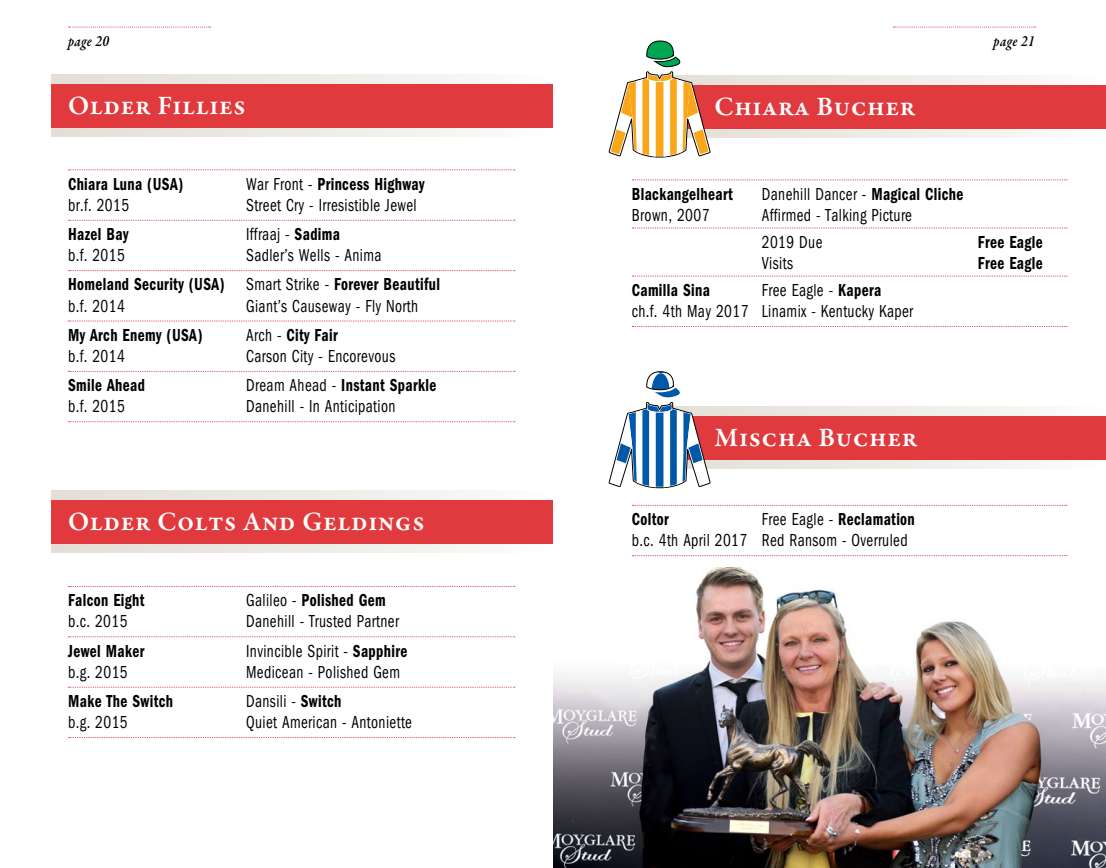
<style>
.page{position:relative;width:1106px;height:868px;background:#fff}
.page>*{position:absolute;margin:0;border:0;box-sizing:border-box;transform-origin:0 0}
.t1{font:600 27px "Garamond Premr Pro";letter-spacing:.02em;color:#fff}
.t2{font:condensed 18px/26.8px "ITC Franklin Gothic Std";letter-spacing:.025em;color:#000;scale:.85 1}
.t3{font:18px "ITC Franklin Gothic Std Dm Cd";letter-spacing:.025em;color:#000;scale:.84 1}
.t4{font:italic 600 16px "Garamond Premr Pro";letter-spacing:.025em;color:#000;scale:.84 1}
.s1{font-family:"ITC Franklin Gothic Std";font-stretch:condensed}
.s2{font-family:"ITC Franklin Gothic Std Dm Cd";font-stretch:normal}
</style>
<div class="page">
<svg style="left:68px;top:27px;width:142px;height:1px"></svg>
<svg style="left:893px;top:27px;width:142px;height:1px"></svg>
<svg style="left:710px;top:75px;width:396px;height:62px"></svg>
<svg style="left:710px;top:406px;width:396px;height:62px"></svg>
<div style="left:658px;top:85px;width:448px;height:43px;background:#e03a3e"></div>
<div style="left:658px;top:416px;width:448px;height:43px;background:#e03a3e"></div>
<svg style="left:609px;top:40px;width:101px;height:117px"></svg>
<svg style="left:609px;top:371px;width:101px;height:118px"></svg>
<svg style="left:632px;top:179px;width:434px;height:1px"></svg>
<svg style="left:632px;top:227px;width:434px;height:1px"></svg>
<svg style="left:632px;top:276px;width:434px;height:1px"></svg>
<svg style="left:632px;top:326px;width:434px;height:1px"></svg>
<svg style="left:632px;top:505px;width:434px;height:1px"></svg>
<svg style="left:632px;top:555px;width:434px;height:1px"></svg>
<div style="left:51px;top:74px;width:502px;height:62px;background:linear-gradient(to right,#e2ddd4,#fcfbfa)"></div>
<div style="left:51px;top:491px;width:502px;height:62px;background:linear-gradient(to right,#e2ddd4,#fcfbfa)"></div>
<div style="left:51px;top:84px;width:502px;height:43px;background:#e03a3e"></div>
<div style="left:51px;top:500px;width:502px;height:44px;background:#e03a3e"></div>
<svg style="left:68px;top:169px;width:447px;height:1px"></svg>
<svg style="left:68px;top:220px;width:447px;height:1px"></svg>
<svg style="left:68px;top:270px;width:447px;height:1px"></svg>
<svg style="left:68px;top:320px;width:447px;height:1px"></svg>
<svg style="left:68px;top:371px;width:447px;height:1px"></svg>
<svg style="left:68px;top:421px;width:447px;height:1px"></svg>
<svg style="left:68px;top:586px;width:447px;height:1px"></svg>
<svg style="left:68px;top:636px;width:447px;height:1px"></svg>
<svg style="left:68px;top:686px;width:447px;height:1px"></svg>
<svg style="left:68px;top:737px;width:447px;height:1px"></svg>
<img style="left:553px;top:567px;width:553px;height:300px">
<p class="t4" style="left:68px;top:31px;width:50px">page 20</p>
<p class="t4" style="left:993px;top:31px;width:50px">page 21</p>
<h1 class="t1" style="left:68px;top:89px;width:179px">Older Fillies</h1>
<p class="t3" style="left:68px;top:173px;width:139px">Chiara Luna (USA)</p>
<p class="t3" style="left:246px;top:173px;width:214px"><span class="s1">War Front -</span> Princess Highway</p>
<p class="t2" style="left:68px;top:191px;width:73px">br.f. 2015</p>
<p class="t2" style="left:246px;top:191px;width:202px">Street Cry - Irresistible Jewel</p>
<p class="t3" style="left:68px;top:224px;width:73px">Hazel Bay</p>
<p class="t2" style="left:246px;top:221px;width:112px">Iffraaj - <span class="s2">Sadima</span></p>
<p class="t2" style="left:68px;top:242px;width:68px">b.f. 2015</p>
<p class="t2" style="left:246px;top:242px;width:161px">Sadler’s Wells - Anima</p>
<p class="t3" style="left:68px;top:274px;width:444px">Homeland Security (USA) <span class="s1">Smart Strike -</span> Forever Beautiful</p>
<p class="t2" style="left:68px;top:292px;width:68px">b.f. 2014</p>
<p class="t2" style="left:246px;top:292px;width:204px">Giant’s Causeway - Fly North</p>
<p class="t3" style="left:68px;top:324px;width:162px">My Arch Enemy (USA)</p>
<p class="t3" style="left:246px;top:324px;width:111px"><span class="s1">Arch -</span> City Fair</p>
<p class="t2" style="left:68px;top:342px;width:68px">b.f. 2014</p>
<p class="t2" style="left:246px;top:342px;width:177px">Carson City - Encorevous</p>
<p class="t3" style="left:68px;top:375px;width:93px">Smile Ahead</p>
<p class="t3" style="left:246px;top:375px;width:228px"><span class="s1">Dream Ahead -</span> Instant Sparkle</p>
<p class="t2" style="left:68px;top:393px;width:68px">b.f. 2015</p>
<p class="t2" style="left:246px;top:393px;width:177px">Danehill - In Anticipation</p>
<h1 class="t1" style="left:68px;top:505px;width:358px">Older Colts And Geldings</h1>
<p class="t3" style="left:68px;top:589px;width:92px">Falcon Eight</p>
<p class="t3" style="left:246px;top:589px;width:168px"><span class="s1">Galileo -</span> Polished Gem</p>
<p class="t2" style="left:68px;top:608px;width:71px">b.c. 2015</p>
<p class="t2" style="left:246px;top:608px;width:181px">Danehill - Trusted Partner</p>
<p class="t3" style="left:68px;top:640px;width:92px">Jewel Maker</p>
<p class="t2" style="left:246px;top:637px;width:191px">Invincible Spirit - <span class="s2">Sapphire</span></p>
<p class="t2" style="left:68px;top:658px;width:72px">b.g. 2015</p>
<p class="t2" style="left:246px;top:658px;width:183px">Medicean - Polished Gem</p>
<p class="t3" style="left:68px;top:690px;width:126px">Make The Switch</p>
<p class="t2" style="left:246px;top:687px;width:114px">Dansili - <span class="s2">Switch</span></p>
<p class="t2" style="left:68px;top:708px;width:72px">b.g. 2015</p>
<p class="t2" style="left:246px;top:708px;width:197px">Quiet American - Antoniette</p>
<h1 class="t1" style="left:714px;top:90px;width:202px">Chiara Bucher</h1>
<p class="t3" style="left:632px;top:183px;width:122px">Blackangelheart</p>
<p class="t2" style="left:762px;top:180px;width:239px">Danehill Dancer - <span class="s2">Magical Cliche</span></p>
<p class="t2" style="left:632px;top:201px;width:93px">Brown, 2007</p>
<p class="t2" style="left:762px;top:201px;width:178px">Affirmed - Talking Picture<br>2019 Due</p>
<p class="t3" style="left:978px;top:231px;width:79px">Free Eagle</p>
<p class="t2" style="left:762px;top:250px;width:38px">Visits</p>
<p class="t3" style="left:978px;top:252px;width:79px">Free Eagle</p>
<p class="t3" style="left:632px;top:279px;width:95px">Camilla Sina</p>
<p class="t2" style="left:632px;top:279px;width:332px;line-height:21.2px;text-indent:130px">Free Eagle - <span class="s2">Kapera<br></span>ch.f. 4th May 2017 Linamix - Kentucky Kaper</p>
<h1 class="t1" style="left:714px;top:421px;width:204px">Mischa Bucher</h1>
<p class="t3" style="left:632px;top:508px;width:45px">Coltor</p>
<p class="t3" style="left:762px;top:508px;width:184px"><span class="s1">Free Eagle -</span> Reclamation</p>
<p class="t2" style="left:632px;top:527px;width:326px">b.c. 4th April 2017 Red Ransom - Overruled</p>
</div>
